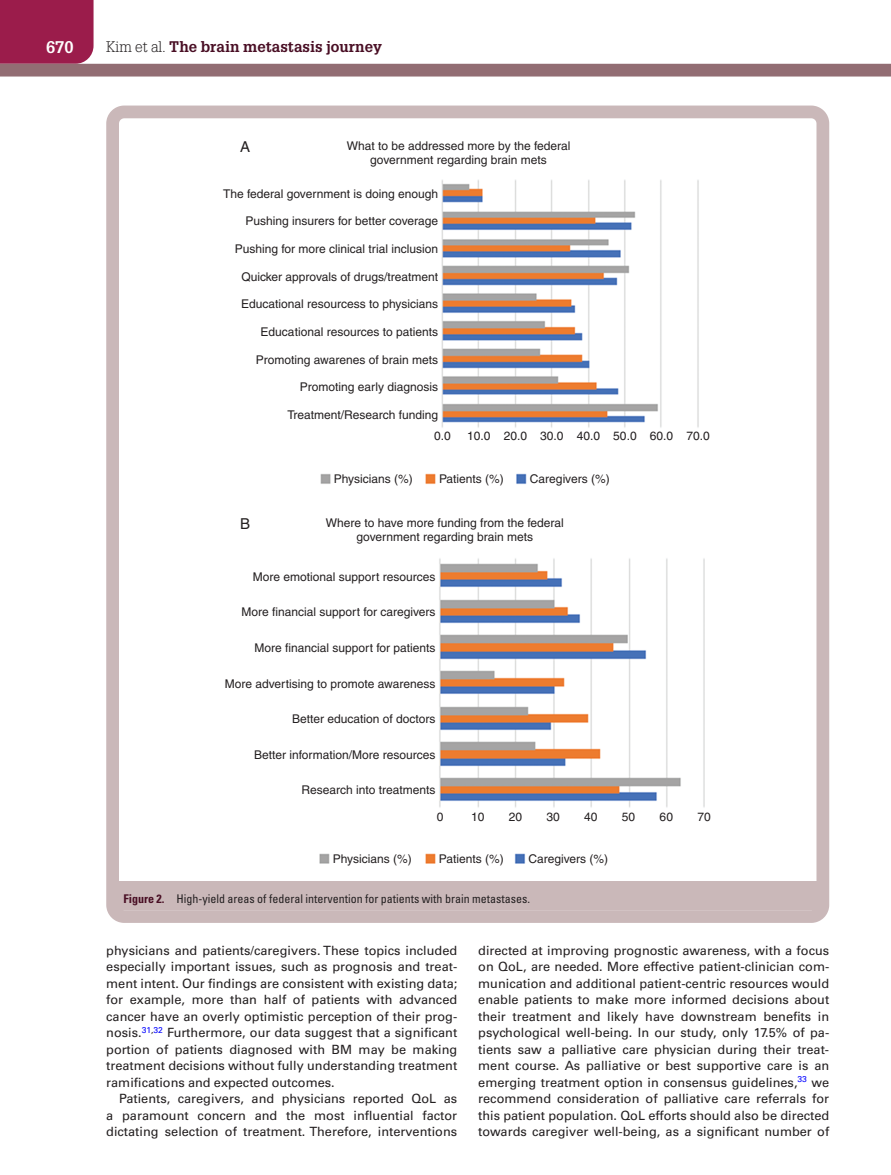
<style>
.page{position:relative;width:891px;height:1175px;background:#fff}
.page>*{position:absolute;margin:0;border:0;box-sizing:border-box;transform-origin:0 0}
.t1{font:700 16.5px "Glypha LT Std";color:#fff}
.t2{font:700 15px "Glypha LT Std";color:#490e24}
.t3{font:15px "Helvetica";color:#231f20}
.t4{font:12.75px/16.5px "Univers LT Std";color:#231f20;text-align:justify}
.t5{font:12px/14.4px "Helvetica";color:#231f20;text-align:center}
.t6{font:condensed 12px "Univers LT Std";color:#231f20}
.s1{font-weight:300;color:#231f20}
.s2{font-weight:700;color:#490e24}
</style>
<div class="page">
<div style="left:0;top:0;width:94px;height:64px;background:#9b1c4b"></div>
<div style="left:0;top:64px;width:891px;height:12px;background:#926d73"></div>
<div style="left:115px;top:881px;width:706px;height:29px;background:#cab8b9"></div>
<img style="left:319px;top:180px;width:386px;height:684px">
<div style="left:106px;top:106px;width:723px;height:817px;border:13px solid #cab8b9;border-radius:12px"></div>
<p class="t1" style="left:46px;top:37px;width:29px">670</p>
<p class="t2" style="left:106px;top:37px;width:277px"><span class="s1">Kim et al.</span> The brain metastasis journey</p>
<p class="t3" style="left:240px;top:138px;width:12px">A</p>
<p class="t5" style="left:347px;top:138px;width:225px">What to be addressed more by the federal government regarding brain mets</p>
<p class="t5" style="left:223px;top:186px;width:216px">The federal government is doing enough</p>
<p class="t5" style="left:246px;top:214px;width:194px">Pushing insurers for better coverage</p>
<p class="t5" style="left:235px;top:242px;width:205px">Pushing for more clinical trial inclusion</p>
<p class="t5" style="left:241px;top:269px;width:198px">Quicker approvals of drugs/treatment</p>
<p class="t5" style="left:241px;top:297px;width:199px">Educational resourcess to physicians</p>
<p class="t5" style="left:261px;top:325px;width:179px">Educational resources to patients</p>
<p class="t5" style="left:256px;top:352px;width:184px">Promoting awarenes of brain mets</p>
<p class="t5" style="left:300px;top:380px;width:140px">Promoting early diagnosis</p>
<p class="t5" style="left:287px;top:407px;width:152px">Treatment/Research funding</p>
<p class="t5" style="left:434px;top:429px;width:18px">0.0</p>
<p class="t5" style="left:467px;top:429px;width:244px">10.0 20.0 30.0 40.0 50.0 60.0 70.0</p>
<p class="t3" style="left:240px;top:515px;width:12px">B</p>
<p class="t5" style="left:334px;top:471px;width:80px">Physicians (%)</p>
<p class="t5" style="left:439px;top:471px;width:66px">Patients (%)</p>
<p class="t5" style="left:530px;top:471px;width:81px">Caregivers (%)</p>
<p class="t5" style="left:326px;top:515px;width:239px">Where to have more funding from the federal government regarding brain mets</p>
<p class="t5" style="left:253px;top:569px;width:184px">More emotional support resources</p>
<p class="t5" style="left:242px;top:605px;width:195px">More financial support for caregivers</p>
<p class="t5" style="left:255px;top:640px;width:182px">More financial support for patients</p>
<p class="t5" style="left:225px;top:676px;width:212px">More advertising to promote awareness</p>
<p class="t5" style="left:292px;top:711px;width:145px">Better education of doctors</p>
<p class="t5" style="left:254px;top:747px;width:183px">Better information/More resources</p>
<p class="t5" style="left:301px;top:783px;width:136px">Research into treatments</p>
<p class="t5" style="left:437px;top:809px;width:8px">0</p>
<p class="t5" style="left:471px;top:809px;width:15px">10</p>
<p class="t5" style="left:509px;top:809px;width:15px">20</p>
<p class="t5" style="left:547px;top:809px;width:15px">30</p>
<p class="t5" style="left:584px;top:809px;width:15px">40</p>
<p class="t5" style="left:622px;top:809px;width:15px">50</p>
<p class="t5" style="left:660px;top:809px;width:15px">60</p>
<p class="t5" style="left:697px;top:809px;width:15px">70</p>
<p class="t5" style="left:333px;top:851px;width:80px">Physicians (%)</p>
<p class="t5" style="left:439px;top:851px;width:66px">Patients (%)</p>
<p class="t5" style="left:529px;top:851px;width:81px">Caregivers (%)</p>
<p class="t6" style="left:124px;top:890px;width:408px"><span class="s2">Figure 2.</span> High-yield areas of federal intervention for patients with brain metastases.</p>
<p class="t4" style="left:106px;top:942px;width:353px">physicians and patients/caregivers. These topics included especially important issues, such as prognosis and treat&shy;ment intent. Our findings are consistent with existing data; for example, more than half of patients with advanced cancer have an overly optimistic perception of their prog&shy;nosis.<sup>31</sup><sup>,</sup><sup>32</sup> Furthermore, our data suggest that a significant portion of patients diagnosed with BM may be making treatment decisions without fully understanding treatment ramifications and expected outcomes.</p>
<p class="t4" style="left:106px;top:1090px;width:353px;text-indent:13px">Patients, caregivers, and physicians reported QoL as a paramount concern and the most influential factor dictating selection of treatment. Therefore, interventions</p>
<p class="t4" style="left:478px;top:942px;width:353px">directed at improving prognostic awareness, with a focus on QoL, are needed. More effective patient-clinician com&shy;munication and additional patient-centric resources would enable patients to make more informed decisions about their treatment and likely have downstream benefits in psychological well-being. In our study, only 17.5% of pa&shy;tients saw a palliative care physician during their treat&shy;ment course. As palliative or best supportive care is an emerging treatment option in consensus guidelines,<sup>33</sup> we recommend consideration of palliative care referrals for this patient population. QoL efforts should also be directed towards caregiver well-being, as a significant number of</p>
</div>
